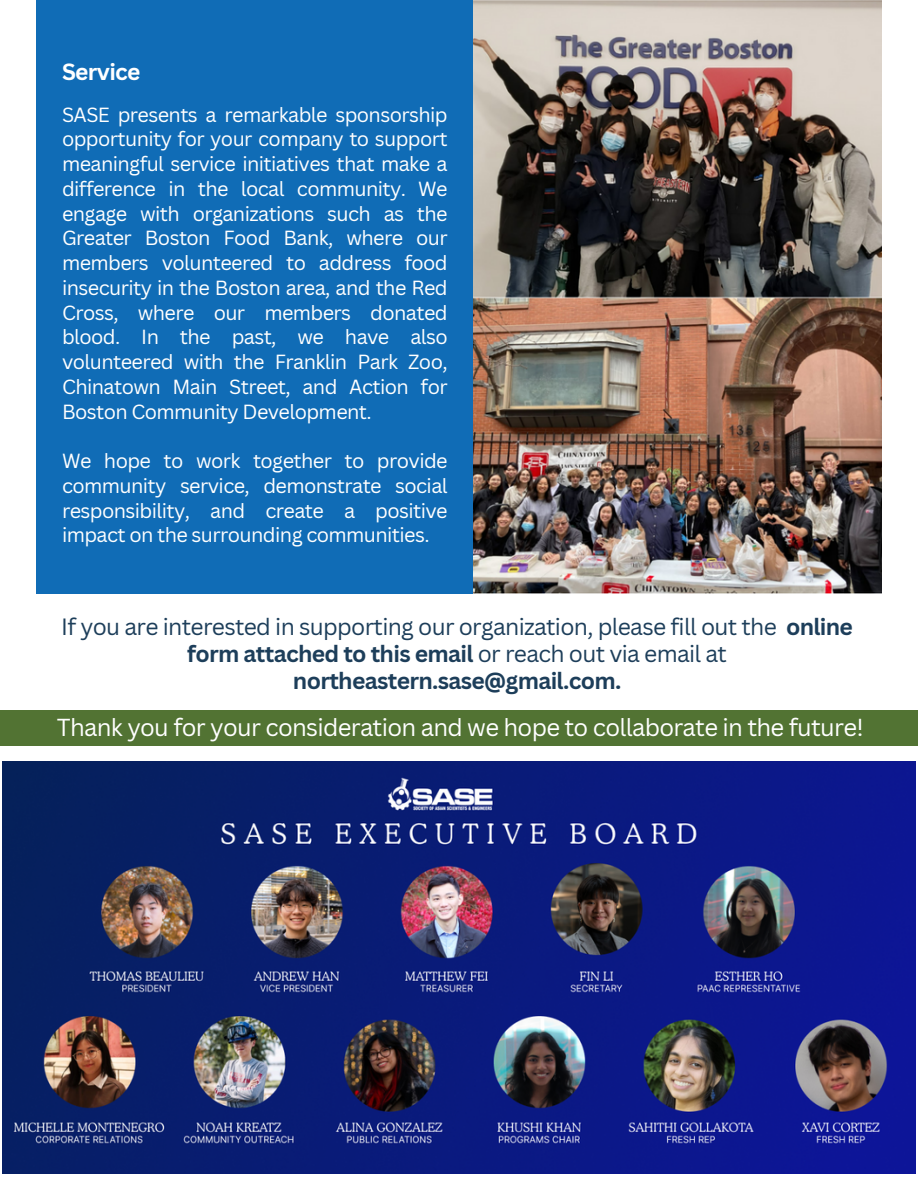
<style>
.page{position:relative;width:918px;height:1188px;background:#fff}
.page>*{position:absolute;margin:0;border:0;box-sizing:border-box;transform-origin:0 0}
.t1{font:24px "Canva Sans";letter-spacing:-.03em;color:#fff}
.t2{font:22.95px/27px "Canva Sans";letter-spacing:-.03em;color:#1d3e5a;text-align:center}
.t3{font:700 22.8px "Canva Sans";letter-spacing:-.03em;color:#fff}
.t4{font:19.95px/24.8px "Canva Sans";letter-spacing:-.03em;color:#fff;text-align:justify}
.s1{font-weight:700}
</style>
<div class="page">
<div style="left:36px;top:0;width:437px;height:594px;background:#106cb6"></div>
<img style="left:473px;top:0;width:408px;height:594px">
<div style="left:0;top:710px;width:918px;height:35px;background:#527333"></div>
<img style="left:2px;top:762px;width:914px;height:412px">
<p class="t3" style="left:62px;top:56px;width:80px">Service</p>
<p class="t4" style="left:62px;top:102px;width:387px">SASE presents a remarkable sponsorship opportunity for your company to support meaningful service initiatives that make a difference in the local community. We engage with organizations such as the Greater Boston Food Bank, where our members volunteered to address food insecurity in the Boston area, and the Red Cross, where our members donated blood. In the past, we have also volunteered with the Franklin Park Zoo, Chinatown Main Street, and Action for Boston Community Development.</p>
<p class="t4" style="left:62px;top:448px;width:387px">We hope to work together to provide community service, demonstrate social responsibility, and create a positive impact on the surrounding communities.</p>
<p class="t2" style="left:61px;top:612px;width:793px">If you are interested in supporting our organization, please fill out the <span class="s1">online form attached to this email</span> or reach out via email at <span class="s1">northeastern.sase@gmail.com.</span></p>
<p class="t1" style="left:57px;top:710px;width:808px">Thank you for your consideration and we hope to collaborate in the future!</p>
</div>
